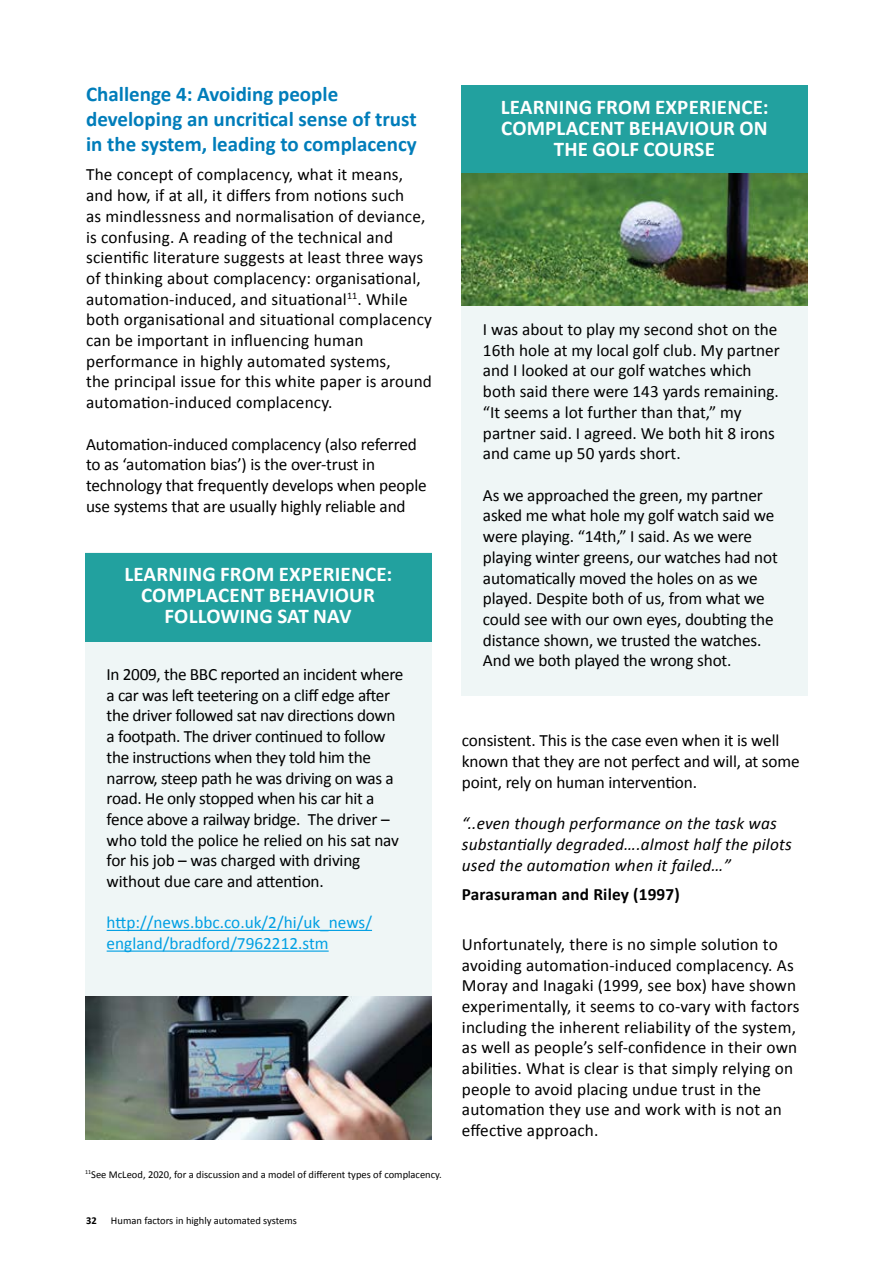
<style>
.page{position:relative;width:893px;height:1263px;background:#fff}
.page>*{position:absolute;margin:0;border:0;box-sizing:border-box;transform-origin:0 0}
.t1{font:700 21px/21px "Calibri";letter-spacing:.01em;color:#fff;text-align:center}
.t2{font:700 21px/25.2px "Calibri";color:#007dba}
.t3{font:17.25px/20.7px "Calibri";letter-spacing:-.005em;color:#000}
.t4{font:italic 17.25px/20.7px "Calibri";letter-spacing:.01em;color:#000}
.t5{font:17.25px/20.7px "Calibri";color:#009fe3}
.t6{font:700 17.25px "Calibri";letter-spacing:.01em;color:#000}
.t7{font:10.5px "Calibri";color:#000}
.t8{font:700 10.5px "Calibri";color:#000}
</style>
<div class="page">
<div style="left:461px;top:85px;width:346px;height:610px;background:#eff6f6"></div>
<div style="left:461px;top:85px;width:346px;height:89px;background:#22a19f"></div>
<div style="left:85px;top:553px;width:346px;height:586px;background:#eff6f6"></div>
<hr style="left:107px;top:930px;width:265px;height:1px;background:#009fe3">
<hr style="left:107px;top:950px;width:222px;height:2px;background:#009fe3">
<div style="left:85px;top:553px;width:346px;height:88px;background:#22a19f"></div>
<img style="left:85px;top:996px;width:346px;height:143px">
<img style="left:462px;top:174px;width:345px;height:131px">
<p class="t2" style="left:86px;top:80px;width:332px">Challenge 4: Avoiding people developing an uncritical sense of trust in the system, leading to complacency</p>
<p class="t3" style="left:86px;top:164px;width:347px">The concept of complacency, what it means, and how, if at all, it differs from notions such<br>as mindlessness and normalisation of deviance, is confusing. A reading of the technical and scientific literature suggests at least three ways of thinking about complacency: organisational, automation-induced, and situational<sup>11</sup>. While both organisational and situational complacency can be important in influencing human performance in highly automated systems,<br>the principal issue for this white paper is around automation-induced complacency.</p>
<p class="t3" style="left:86px;top:433px;width:342px">Automation-induced complacency (also referred to as ‘automation bias’) is the over-trust in technology that frequently develops when people use systems that are usually highly reliable and</p>
<p class="t1" style="left:124px;top:563px;width:269px">LEARNING FROM EXPERIENCE:<br>COMPLACENT BEHAVIOUR<br>FOLLOWING SAT NAV</p>
<p class="t3" style="left:107px;top:663px;width:298px">In 2009, the BBC reported an incident where a car was left teetering on a cliff edge after the driver followed sat nav directions down a footpath. The driver continued to follow the instructions when they told him the narrow, steep path he was driving on was a road. He only stopped when his car hit a fence above a railway bridge. The driver – who told the police he relied on his sat nav for his job – was charged with driving without due care and attention.</p>
<p class="t5" style="left:107px;top:912px;width:267px">http://news.bbc.co.uk/2/hi/uk_news/ england/bradford/7962212.stm</p>
<p class="t7" style="left:85px;top:1167px;width:358px"><sup>11</sup>See McLeod, 2020, for a discussion and a model of different types of complacency.</p>
<p class="t8" style="left:86px;top:1213px;width:12px">32</p>
<p class="t7" style="left:111px;top:1213px;width:188px">Human factors in highly automated systems</p>
<p class="t1" style="left:501px;top:95px;width:269px">LEARNING FROM EXPERIENCE:<br>COMPLACENT BEHAVIOUR ON<br>THE GOLF COURSE</p>
<p class="t3" style="left:483px;top:318px;width:298px">I was about to play my second shot on the 16th hole at my local golf club. My partner and I looked at our golf watches which both said there were 143 yards remaining. “It seems a lot further than that,” my partner said. I agreed. We both hit 8 irons and came up 50 yards short.</p>
<p class="t3" style="left:483px;top:484px;width:296px">As we approached the green, my partner asked me what hole my golf watch said we were playing. “14th,” I said. As we were playing winter greens, our watches had not automatically moved the holes on as we played. Despite both of us, from what we could see with our own eyes, doubting the distance shown, we trusted the watches.<br>And we both played the wrong shot.</p>
<p class="t3" style="left:462px;top:730px;width:339px">consistent. This is the case even when it is well known that they are not perfect and will, at some point, rely on human intervention.</p>
<p class="t4" style="left:462px;top:812px;width:331px">“..even though performance on the task was substantially degraded….almost half the pilots used the automation when it failed…”</p>
<p class="t6" style="left:462px;top:882px;width:219px">Parasuraman and Riley (1997)</p>
<p class="t3" style="left:462px;top:933px;width:339px">Unfortunately, there is no simple solution to avoiding automation-induced complacency. As Moray and Inagaki (1999, see box) have shown experimentally, it seems to co-vary with factors including the inherent reliability of the system, as well as people’s self-confidence in their own abilities. What is clear is that simply relying on people to avoid placing undue trust in the automation they use and work with is not an effective approach.</p>
</div>
